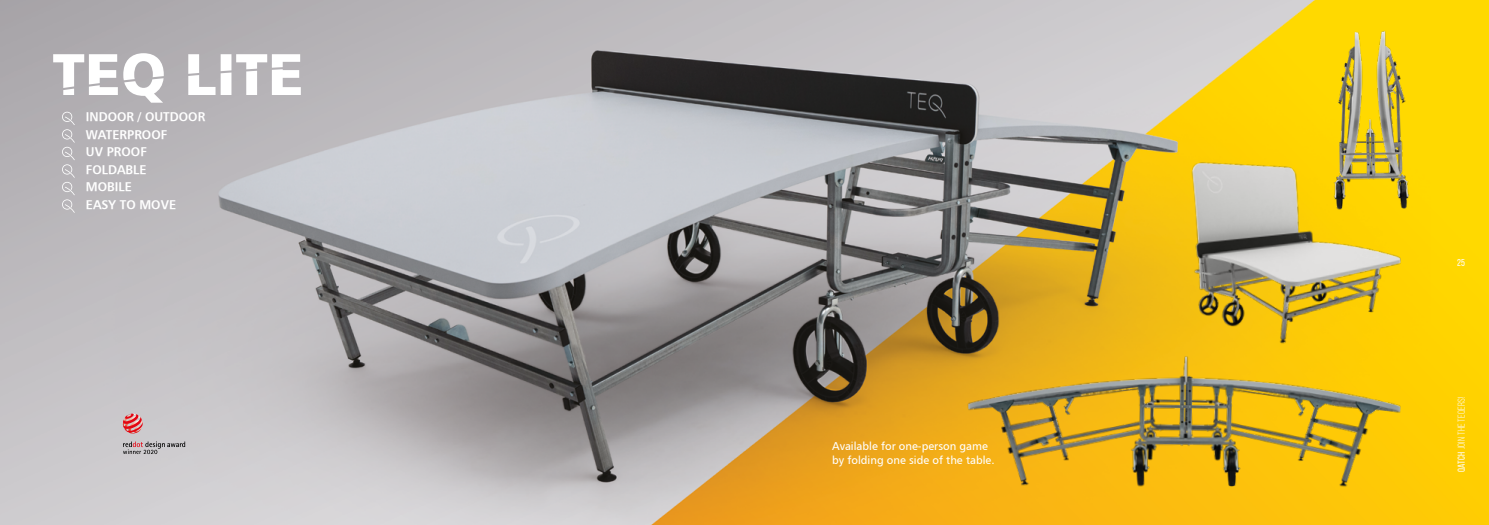
<style>
.page{position:relative;width:1489px;height:525px;background:#fff}
.page>*{position:absolute;margin:0;border:0;box-sizing:border-box;transform-origin:0 0}
.t1{font:12.5px/17.5px "H Humanist 777 BT Bold";color:#fff}
.t2{font:11.25px/13.8px "H Humanist 777 BT";color:#fff}
.t3{font:10px "Bebas Neue";letter-spacing:.025em;color:#fff}
.t4{font:10px "Bebas Neue";color:#fff}
.s1{font-style:inherit}
</style>
<div class="page">
<img style="left:0;top:0;width:1488px;height:524px">
<svg style="left:62px;top:112px;width:13px;height:101px"></svg>
<svg style="left:53px;top:53px;width:111px;height:50px"></svg>
<svg style="left:188px;top:54px;width:27px;height:41px"></svg>
<svg style="left:221px;top:54px;width:80px;height:41px"></svg>
<img style="left:1177px;top:130px;width:241px;height:193px">
<img style="left:1313px;top:21px;width:120px;height:203px">
<img style="left:943px;top:323px;width:495px;height:178px">
<svg style="left:123px;top:413px;width:20px;height:20px"></svg>
<svg style="left:123px;top:441px;width:62px;height:13px"></svg>
<p class="t1" style="left:86px;top:108px;width:121px">INDOOR / OUTDOOR<br>WATERPROOF<br>UV PROOF<br>FOLDABLE<br>MOBILE<br>EASY TO MOVE</p>
<p class="t2" style="left:832px;top:439px;width:164px">Available for one-person game by folding one side of the table.</p>
<p class="t4" style="left:1456px;top:257px;width:9px">25</p>
<p class="t3" style="left:1455px;top:471px;width:77px;rotate:-90deg"><span class="s1">qatch</span> join the teqers!</p>
</div>
